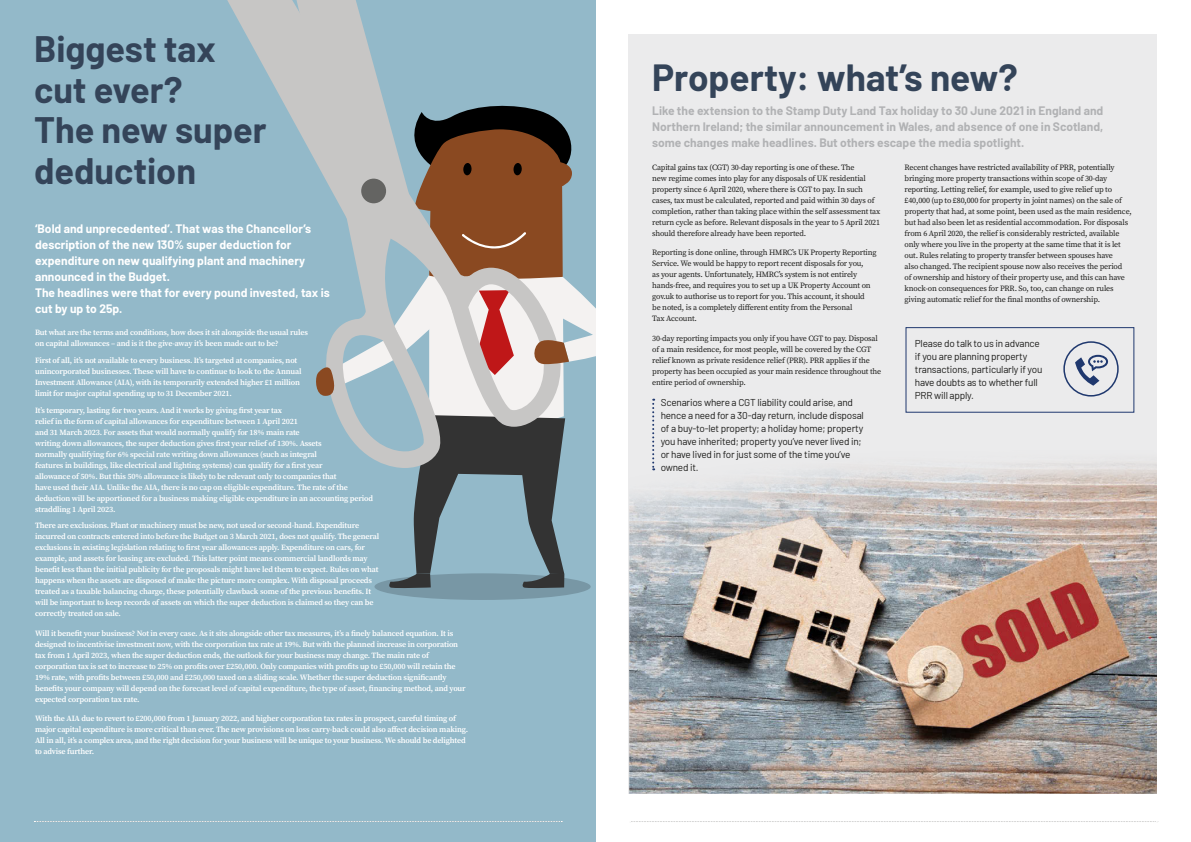
<style>
.page{position:relative;width:1191px;height:842px;background:#fff}
.page>*{position:absolute;margin:0;border:0;box-sizing:border-box;transform-origin:0 0}
.t1{font:700 37px "Barlow";color:#344459}
.t2{font:700 36px/40.9px "Barlow";color:#344459}
.t3{font:700 12px/16px "Barlow";color:#fff}
.t4{font:700 12px/16px "Barlow";color:#b1b2b4;text-align:justify}
.t5{font:10px/13px "Barlow";letter-spacing:-.02em;color:#1d1d1b}
.t6{font:600 8px/11px "Source Serif Pro";letter-spacing:-.02em;color:#fff}
.t7{font:8px/11px "Source Serif Pro";letter-spacing:-.02em;color:#1d1d1b}
</style>
<div class="page">
<div style="left:629px;top:34px;width:528px;height:760px;background:#ebebec"></div>
<img style="left:629px;top:449px;width:528px;height:345px">
<svg style="left:1075px;top:355px;width:33px;height:31px"></svg>
<div style="left:1063px;top:341px;width:55px;height:56px;border:2px solid #1f386e;border-radius:50%"></div>
<div style="left:0;top:0;width:595px;height:842px;background:#93b9c9"></div>
<div style="left:374px;top:573px;width:216px;height:27px;background:#7897a5;border-radius:50%"></div>
<svg style="left:227px;top:0;width:21px;height:38px"></svg>
<svg style="left:248px;top:0;width:136px;height:160px;fill:#c7c6c5"></svg>
<svg style="left:315px;top:103px;width:280px;height:486px"></svg>
<div style="left:361px;top:179px;width:25px;height:24px;background:#646462;border-radius:50%"></div>
<svg style="left:652px;top:399px;width:2px;height:71px"></svg>
<svg style="left:631px;top:821px;width:525px;height:1px"></svg>
<svg style="left:34px;top:821px;width:528px;height:1px"></svg>
<div style="left:905px;top:327px;width:229px;height:86px;border:1px solid #1f386e"></div>
<h2 class="t2" style="left:34px;top:25px;width:234px">Biggest tax cut ever?<br>The new super deduction</h2>
<p class="t3" style="left:35px;top:220px;width:296px">‘Bold and unprecedented’. That was the Chancellor’s description of the new 130% super deduction for expenditure on new qualifying plant and machinery announced in the Budget.<br>The headlines were that for every pound invested, tax is cut by up to 25p.</p>
<p class="t6" style="left:35px;top:327px;width:274px">But what are the terms and conditions, how does it sit alongside the usual rules on capital allowances – and is it the give-away it’s been made out to be?</p>
<p class="t6" style="left:35px;top:355px;width:268px">First of all, it’s not available to every business. It’s targeted at companies, not unincorporated businesses. These will have to continue to look to the Annual Investment Allowance (AIA), with its temporarily extended higher £1 million limit for major capital spending up to 31 December 2021.</p>
<p class="t6" style="left:35px;top:404px;width:340px">It’s temporary, lasting for two years. And it works by giving first year tax<br>relief in the form of capital allowances for expenditure between 1 April 2021<br>and 31 March 2023. For assets that would normally qualify for 18% main rate<br>writing down allowances, the super deduction gives first year relief of 130%. Assets<br>normally qualifying for 6% special rate writing down allowances (such as integral<br>features in buildings, like electrical and lighting systems) can qualify for a first year<br>allowance of 50%. But this 50% allowance is likely to be relevant only to companies that<br>have used their AIA. Unlike the AIA, there is no cap on eligible expenditure. The rate of the deduction will be apportioned for a business making eligible expenditure in an accounting period straddling 1 April 2023.</p>
<p class="t6" style="left:35px;top:520px;width:346px">There are exclusions. Plant or machinery must be new, not used or second-hand. Expenditure incurred on contracts entered into before the Budget on 3 March 2021, does not qualify. The general exclusions in existing legislation relating to first year allowances apply. Expenditure on cars, for example, and assets for leasing are excluded. This latter point means commercial landlords may benefit less than the initial publicity for the proposals might have led them to expect. Rules on what happens when the assets are disposed of make the picture more complex. With disposal proceeds treated as a taxable balancing charge, these potentially clawback some of the previous benefits. It will be important to keep records of assets on which the super deduction is claimed so they can be correctly treated on sale.</p>
<p class="t6" style="left:35px;top:628px;width:432px">Will it benefit your business? Not in every case. As it sits alongside other tax measures, it’s a finely balanced equation. It is designed to incentivise investment now, with the corporation tax rate at 19%. But with the planned increase in corporation tax from 1 April 2023, when the super deduction ends, the outlook for your business may change. The main rate of corporation tax is set to increase to 25% on profits over £250,000. Only companies with profits up to £50,000 will retain the 19% rate, with profits between £50,000 and £250,000 taxed on a sliding scale. Whether the super deduction significantly benefits your company will depend on the forecast level of capital expenditure, the type of asset, financing method, and your expected corporation tax rate.</p>
<p class="t6" style="left:35px;top:713px;width:435px">With the AIA due to revert to £200,000 from 1 January 2022, and higher corporation tax rates in prospect, careful timing of major capital expenditure is more critical than ever. The new provisions on loss carry-back could also affect decision making.<br>All in all, it’s a complex area, and the right decision for your business will be unique to your business. We should be delighted to advise further.</p>
<h1 class="t1" style="left:652px;top:51px;width:367px">Property: what’s new?</h1>
<h3 class="t4" style="left:652px;top:102px;width:452px">Like the extension to the Stamp Duty Land Tax holiday to 30 June 2021 in England and Northern Ireland; the similar announcement in Wales, and absence of one in Scotland, some changes make headlines. But others escape the media spotlight.</h3>
<p class="t7" style="left:652px;top:162px;width:230px">Capital gains tax (CGT) 30-day reporting is one of these. The<br>new regime comes into play for any disposals of UK residential property since 6 April 2020, where there is CGT to pay. In such cases, tax must be calculated, reported and paid within 30 days of completion, rather than taking place within the self assessment tax return cycle as before. Relevant disposals in the year to 5 April 2021 should therefore already have been reported.</p>
<p class="t7" style="left:652px;top:247px;width:226px">Reporting is done online, through HMRC’s UK Property Reporting Service. We would be happy to report recent disposals for you,<br>as your agents. Unfortunately, HMRC’s system is not entirely hands-free, and requires you to set up a UK Property Account on gov.uk to authorise us to report for you. This account, it should<br>be noted, is a completely different entity from the Personal<br>Tax Account.</p>
<p class="t7" style="left:652px;top:333px;width:230px">30-day reporting impacts you only if you have CGT to pay. Disposal of a main residence, for most people, will be covered by the CGT relief known as private residence relief (PRR). PRR applies if the property has been occupied as your main residence throughout the entire period of ownership.</p>
<p class="t5" style="left:660px;top:395px;width:205px">Scenarios where a CGT liability could arise, and hence a need for a 30-day return, include disposal of a buy-to-let property; a holiday home; property you have inherited; property you’ve never lived in; or have lived in for just some of the time you’ve owned it.</p>
<p class="t7" style="left:904px;top:162px;width:229px">Recent changes have restricted availability of PRR, potentially bringing more property transactions within scope of 30-day reporting. Letting relief, for example, used to give relief up to £40,000 (up to £80,000 for property in joint names) on the sale of property that had, at some point, been used as the main residence, but had also been let as residential accommodation. For disposals from 6 April 2020, the relief is considerably restricted, available only where you live in the property at the same time that it is let out. Rules relating to property transfer between spouses have<br>also changed. The recipient spouse now also receives the period<br>of ownership and history of their property use, and this can have knock-on consequences for PRR. So, too, can change on rules giving automatic relief for the final months of ownership.</p>
<p class="t5" style="left:915px;top:336px;width:129px">Please do talk to us in advance if you are planning property transactions, particularly if you have doubts as to whether full<br>PRR will apply.</p>
</div>
